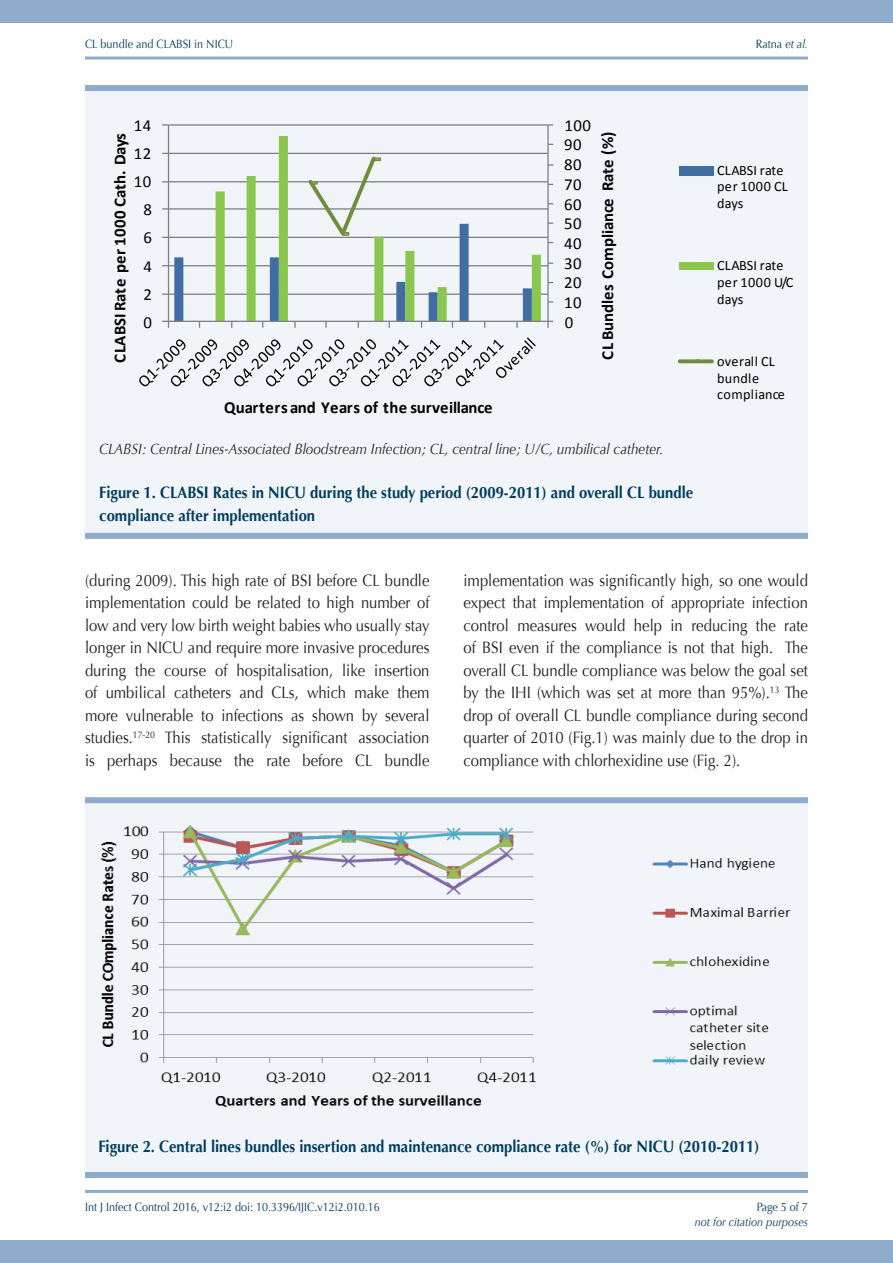
<style>
.page{position:relative;width:893px;height:1263px;background:#fff}
.page>*{position:absolute;margin:0;border:0;box-sizing:border-box;transform-origin:0 0}
.t1{font:700 16.8px "Calibri";color:#000}
.t2{font:16.8px "Calibri";letter-spacing:.03em;color:#000}
.bodytext{font:16.5px/22.5px "Optima";color:#231f20;text-align:justify;scale:.9 1}
.sub1{font:700 16.5px/22.5px "Optima";color:#003c5f;scale:.9 1}
.bodytext-2{font:italic 15px "Optima";color:#231f20;scale:.9 1}
.t3{font:14.25px/16.8px "Calibri";letter-spacing:.02em;color:#000}
.t4{font:12px "Optima";color:#003c5f;scale:.9 1}
.t5{font:italic 12px "Optima";color:#003c5f;scale:.9 1}
.s1{font-style:italic}
</style>
<div class="page">
<div style="left:0;top:0;width:893px;height:23px;background:#8faccc"></div>
<div style="left:0;top:1240px;width:893px;height:23px;background:#8faccc"></div>
<hr style="left:85px;top:1190px;width:723px;height:3px;background:#8faccc">
<hr style="left:85px;top:57px;width:723px;height:3px;background:#8faccc">
<div style="left:85px;top:797px;width:723px;height:381px;background:#f1f5f9"></div>
<div style="left:85px;top:797px;width:723px;height:6px;background:#8faccc"></div>
<div style="left:85px;top:1172px;width:723px;height:6px;background:#8faccc"></div>
<img style="left:101px;top:825px;width:690px;height:283px">
<div style="left:85px;top:85px;width:723px;height:454px;background:#f1f5f9"></div>
<div style="left:85px;top:85px;width:723px;height:6px;background:#8faccc"></div>
<div style="left:85px;top:533px;width:723px;height:6px;background:#8faccc"></div>
<svg style="left:139px;top:124px;width:575px;height:263px"></svg>
<p class="t4" style="left:85px;top:37px;width:166px">CL bundle and CLABSI in NICU</p>
<p class="t4" style="left:756px;top:37px;width:59px">Ratna <span class="s1">et al.</span></p>
<p class="t2" style="left:564px;top:115px;width:28px">100</p>
<p class="t2" style="left:134px;top:115px;width:19px">14</p>
<p class="t1" style="left:109px;top:362px;width:231px;rotate:-90deg">CLABSI Rate per 1000 Cath. Days</p>
<p class="t1" style="left:597px;top:359px;width:230px;rotate:-90deg">CL Bundles Compliance Rate (%)</p>
<p class="t2" style="left:564px;top:134px;width:19px">90</p>
<p class="t2" style="left:134px;top:143px;width:19px">12</p>
<p class="t2" style="left:564px;top:154px;width:19px">80</p>
<p class="t2" style="left:134px;top:171px;width:19px">10</p>
<p class="t2" style="left:564px;top:174px;width:19px">70</p>
<p class="t2" style="left:564px;top:193px;width:19px">60</p>
<p class="t2" style="left:143px;top:199px;width:10px">8</p>
<p class="t2" style="left:564px;top:213px;width:19px">50</p>
<p class="t2" style="left:143px;top:227px;width:10px">6</p>
<p class="t2" style="left:564px;top:233px;width:19px">40</p>
<p class="t2" style="left:564px;top:253px;width:19px">30</p>
<p class="t2" style="left:143px;top:255px;width:10px">4</p>
<p class="t2" style="left:564px;top:272px;width:19px">20</p>
<p class="t2" style="left:143px;top:284px;width:10px">2</p>
<p class="t2" style="left:564px;top:292px;width:19px">10</p>
<p class="t2" style="left:143px;top:312px;width:10px">0</p>
<p class="t2" style="left:565px;top:312px;width:10px">0</p>
<p class="t1" style="left:224px;top:397px;width:270px">Quarters and Years of the surveillance</p>
<p class="bodytext-2" style="left:99px;top:440px;width:628px">CLABSI: Central Lines-Associated Bloodstream Infection; CL, central line; U/C, umbilical catheter.</p>
<p class="sub1" style="left:99px;top:481px;width:661px">Figure 1. CLABSI Rates in NICU during the study period (2009-2011) and overall CL bundle compliance after implementation</p>
<p class="t3" style="left:717px;top:161px;width:72px">CLABSI rate per 1000 CL days</p>
<p class="t3" style="left:717px;top:257px;width:78px">CLABSI rate per 1000 U/C days</p>
<p class="t3" style="left:717px;top:353px;width:69px">overall CL bundle compliance</p>
<p class="bodytext" style="left:85px;top:569px;width:384px">(during 2009). This high rate of BSI before CL bundle implementation could be related to high number of low and very low birth weight babies who usually stay longer in NICU and require more invasive procedures during the course of hospitalisation, like insertion of umbilical catheters and CLs, which make them more vulnerable to infections as shown by several studies.<sup>17-20</sup> This statistically significant association is perhaps because the rate before CL bundle</p>
<p class="bodytext" style="left:463px;top:569px;width:384px">implementation was significantly high, so one would expect that implementation of appropriate infection control measures would help in reducing the rate of BSI even if the compliance is not that high. The overall CL bundle compliance was below the goal set by the IHI (which was set at more than 95%).<sup>13</sup> The drop of overall CL bundle compliance during second quarter of 2010 (Fig.1) was mainly due to the drop in compliance with chlorhexidine use (Fig. 2).</p>
<p class="sub1" style="left:98px;top:1135px;width:736px">Figure 2. Central lines bundles insertion and maintenance compliance rate (%) for NICU (2010-2011)</p>
<p class="t4" style="left:85px;top:1200px;width:329px">Int J Infect Control 2016, v12:i2 doi: 10.3396/IJIC.v12i2.010.16</p>
<p class="t4" style="left:757px;top:1200px;width:58px">Page 5 of 7</p>
<p class="t5" style="left:695px;top:1215px;width:127px">not for citation purposes</p>
</div>
